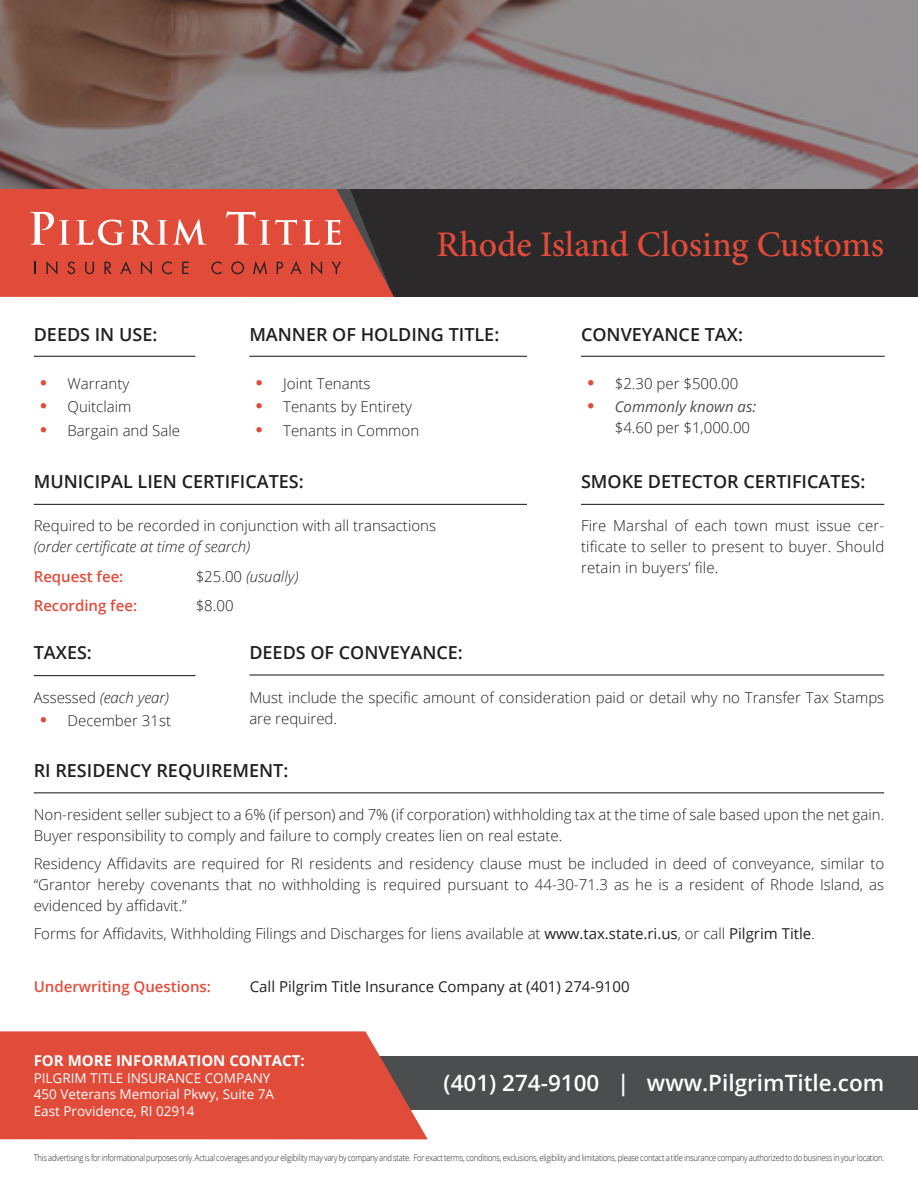
<style>
.page{position:relative;width:918px;height:1188px;background:#fff}
.page>*{position:absolute;margin:0;border:0;box-sizing:border-box;transform-origin:0 0}
.t1{font:500 36px "Minion Pro";letter-spacing:-.005em;color:#e14c3a}
.t2{font:600 22.5px "Open Sans";color:#fff}
.t3{font:600 18px "Open Sans";color:#231f20}
.t4{font:300 15px/21px "Open Sans";color:#231f20}
.t5{font:15px "Open Sans";color:#231f20}
.t6{font:600 15px "Open Sans";color:#e14c3a}
.t7{font:italic 300 15px "Open Sans";color:#231f20}
.t8{font:700 15px "Open Sans";color:#fff}
.t9{font:700 15px "DIN Condensed";color:#e14c3a}
.t10{font:13.5px "Open Sans";color:#fff}
.t11{font:300 9px "Open Sans";letter-spacing:-.025em;color:#231f20;scale:.85 1}
.s1{font-weight:400;font-style:italic;color:#4c4d4f}
.s2{font-style:italic}
.s3{font-style:normal}
.s4{font-weight:400}
</style>
<div class="page">
<div style="left:394px;top:189px;width:524px;height:108px;background:#2b292a"></div>
<svg style="left:0;top:189px;width:394px;height:108px;background:#d35243"></svg>
<svg style="left:0;top:0;width:918px;height:189px;background:#877b7a"></svg>
<div style="left:0;top:1056px;width:918px;height:54px;background:#4c4d4f"></div>
<svg style="left:0;top:1031px;width:428px;height:108px;background:#dc5242"></svg>
<hr style="left:34px;top:356px;width:161px;height:1px;background:#231f20">
<hr style="left:249px;top:356px;width:278px;height:1px;background:#231f20">
<hr style="left:581px;top:356px;width:304px;height:1px;background:#231f20">
<hr style="left:34px;top:504px;width:493px;height:1px;background:#231f20">
<hr style="left:34px;top:675px;width:161px;height:1px;background:#231f20">
<hr style="left:581px;top:504px;width:303px;height:1px;background:#231f20">
<hr style="left:249px;top:674px;width:635px;height:2px;background:#231f20">
<hr style="left:34px;top:792px;width:850px;height:1px;background:#231f20">
<p class="t1" style="left:436px;top:220px;width:449px">Rhode Island Closing Customs</p>
<p class="t3" style="left:34px;top:322px;width:125px">DEEDS IN USE:</p>
<p class="t3" style="left:249px;top:322px;width:251px">MANNER OF HOLDING TITLE:</p>
<p class="t3" style="left:581px;top:322px;width:163px">CONVEYANCE TAX:</p>
<p class="t9" style="left:40px;top:374px;width:9px">•</p>
<p class="t4" style="left:68px;top:372px;width:63px">Warranty</p>
<p class="t9" style="left:40px;top:397px;width:9px">•</p>
<p class="t4" style="left:68px;top:396px;width:65px">Quitclaim</p>
<p class="t9" style="left:40px;top:421px;width:9px">•</p>
<p class="t4" style="left:68px;top:419px;width:114px">Bargain and Sale</p>
<p class="t9" style="left:255px;top:374px;width:9px">•</p>
<p class="t4" style="left:283px;top:372px;width:89px">Joint Tenants</p>
<p class="t9" style="left:255px;top:397px;width:9px">•</p>
<p class="t4" style="left:283px;top:396px;width:130px">Tenants by Entirety</p>
<p class="t9" style="left:255px;top:421px;width:9px">•</p>
<p class="t4" style="left:283px;top:419px;width:138px">Tenants in Common</p>
<p class="t9" style="left:587px;top:374px;width:9px">•</p>
<p class="t4" style="left:615px;top:372px;width:125px">$2.30 per $500.00</p>
<p class="t9" style="left:587px;top:397px;width:9px">•</p>
<p class="t4" style="left:615px;top:396px;width:143px"><span class="s1">Commonly known as: </span>$4.60 per $1,000.00</p>
<p class="t3" style="left:581px;top:469px;width:286px">SMOKE DETECTOR CERTIFICATES:</p>
<p class="t4" style="left:581px;top:515px;width:305px;text-align:justify">Fire Marshal of each town must issue cer&shy;tificate to seller to present to buyer. Should retain in buyers’ file.</p>
<p class="t3" style="left:34px;top:469px;width:272px">MUNICIPAL LIEN CERTIFICATES:</p>
<p class="t4" style="left:34px;top:515px;width:404px">Required to be recorded in conjunction with all transactions <span class="s2">(order certificate at time of search)</span></p>
<p class="t6" style="left:34px;top:566px;width:91px">Request fee:</p>
<p class="t7" style="left:196px;top:566px;width:104px"><span class="s3">$25.00</span> (usually)</p>
<p class="t6" style="left:34px;top:595px;width:105px">Recording fee:</p>
<p class="t4" style="left:196px;top:595px;width:39px">$8.00</p>
<p class="t3" style="left:34px;top:641px;width:60px">TAXES:</p>
<p class="t7" style="left:34px;top:687px;width:137px"><span class="s3">Assessed</span> (each year)</p>
<p class="t9" style="left:40px;top:711px;width:9px">•</p>
<p class="t4" style="left:68px;top:710px;width:105px">December 31st</p>
<p class="t3" style="left:249px;top:641px;width:215px">DEEDS OF CONVEYANCE:</p>
<p class="t4" style="left:249px;top:686px;width:636px">Must include the specific amount of consideration paid or detail why no Transfer Tax Stamps are required.</p>
<p class="t3" style="left:34px;top:758px;width:256px">RI RESIDENCY REQUIREMENT:</p>
<p class="t4" style="left:34px;top:804px;width:852px">Non-resident seller subject to a 6% (if person) and 7% (if corporation) withholding tax at the time of sale based upon the net gain.<br>Buyer responsibility to comply and failure to comply creates lien on real estate.</p>
<p class="t4" style="left:34px;top:853px;width:852px;text-align:justify">Residency Affidavits are required for RI residents and residency clause must be included in deed of conveyance, similar to “Grantor hereby covenants that no withholding is required pursuant to 44-30-71.3 as he is a resident of Rhode Island, as evidenced by affidavit.”</p>
<p class="t4" style="left:34px;top:923px;width:783px">Forms for Affidavits, Withholding Filings and Discharges for liens available at <span class="s4">www.tax.state.ri.us</span>, or call <span class="s4">Pilgrim Title</span>.</p>
<p class="t6" style="left:34px;top:976px;width:179px">Underwriting Questions:</p>
<p class="t5" style="left:250px;top:976px;width:381px">Call Pilgrim Title Insurance Company at (401) 274-9100</p>
<p class="t8" style="left:34px;top:1050px;width:272px">FOR MORE INFORMATION CONTACT:</p>
<p class="t10" style="left:34px;top:1069px;width:238px">PILGRIM TITLE INSURANCE COMPANY</p>
<p class="t10" style="left:34px;top:1085px;width:242px">450 Veterans Memorial Pkwy, Suite 7A</p>
<p class="t10" style="left:34px;top:1102px;width:162px">East Providence, RI 02914</p>
<p class="t2" style="left:444px;top:1068px;width:442px">(401) 274-9100 | www.PilgrimTitle.com</p>
<p class="t11" style="left:34px;top:1152px;width:1002px">This advertising is for informational purposes only. Actual coverages and your eligibility may vary by company and state. For exact terms, conditions, exclusions, eligibility and limitations, please contact a title insurance company authorized to do business in your location.</p>
</div>
